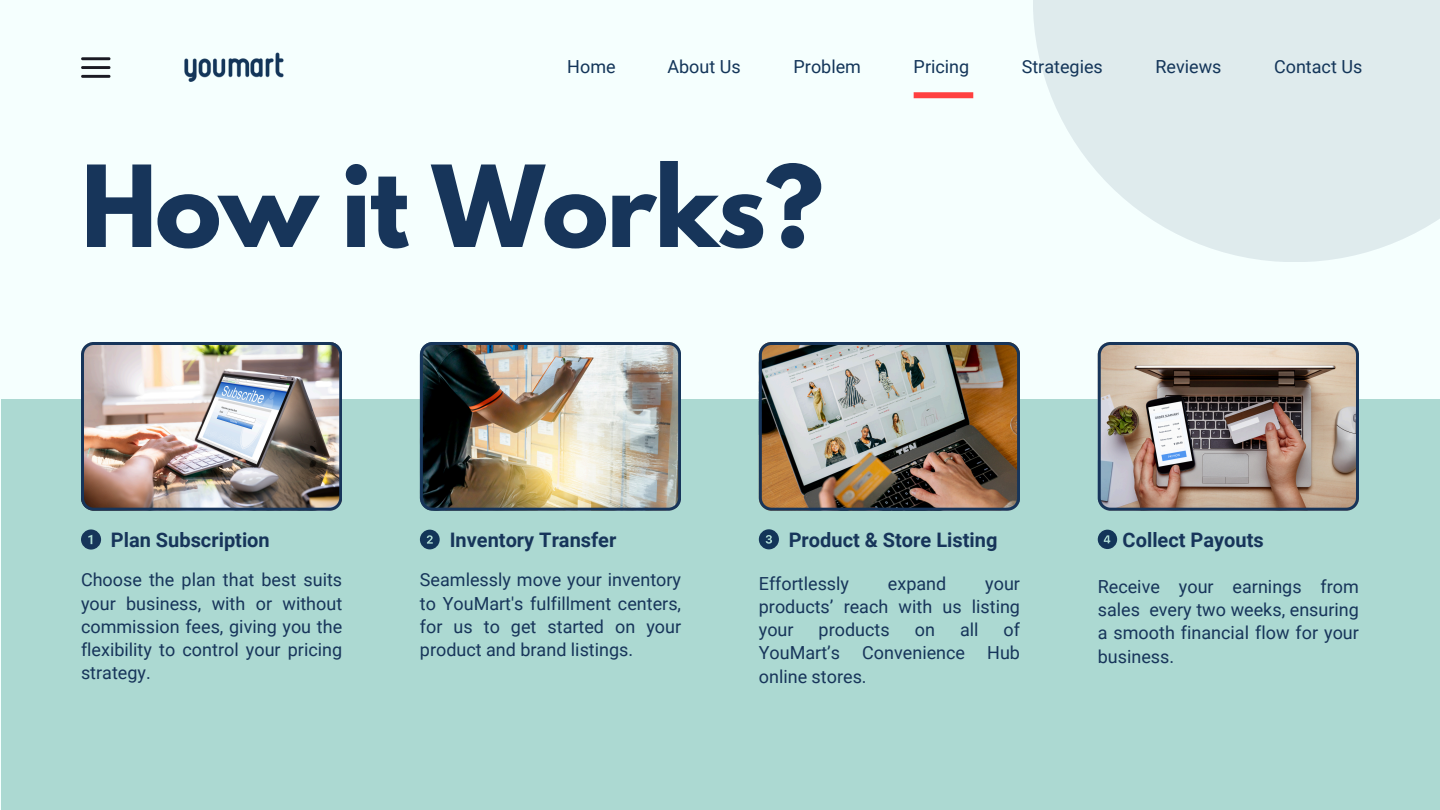
<style>
.page{position:relative;width:1440px;height:810px;background:#f5fffe}
.page>*{position:absolute;margin:0;border:0;box-sizing:border-box;transform-origin:0 0}
.t1{font:700 100px "League Spartan";letter-spacing:-.02em;color:#17355a}
.t2{font:700 20px "Roboto";color:#17355a}
.t3{font:18px/23.2px "Roboto";color:#17355a;text-align:justify}
.t4{font:18px "Roboto";color:#133559}
</style>
<div class="page">
<svg style="left:81px;top:57px;width:29px;height:21px"></svg>
<svg style="left:1033px;top:0;width:407px;height:262px;fill:#dfebed"></svg>
<div style="left:1px;top:399px;width:1439px;height:411px;background:#acd9d2"></div>
<img style="left:81px;top:342px;width:261px;height:169px">
<img style="left:420px;top:342px;width:261px;height:169px">
<img style="left:759px;top:342px;width:261px;height:169px">
<img style="left:1098px;top:342px;width:261px;height:169px">
<img style="left:184px;top:52px;width:100px;height:29px">
<svg style="left:81px;top:529px;width:20px;height:21px"></svg>
<svg style="left:420px;top:530px;width:19px;height:19px"></svg>
<svg style="left:759px;top:529px;width:20px;height:20px"></svg>
<svg style="left:1098px;top:530px;width:19px;height:19px"></svg>
<div style="left:914px;top:92px;width:59px;height:6px;background:#ff4040"></div>
<h2 class="t4" style="left:567px;top:57px;width:50px">Home</h2>
<p class="t4" style="left:667px;top:57px;width:75px">About Us</p>
<p class="t4" style="left:794px;top:57px;width:69px">Problem</p>
<h2 class="t4" style="left:914px;top:57px;width:57px">Pricing</h2>
<p class="t4" style="left:1022px;top:57px;width:83px">Strategies</p>
<p class="t4" style="left:1156px;top:57px;width:67px">Reviews</p>
<h2 class="t4" style="left:1274px;top:57px;width:90px">Contact Us</h2>
<h1 class="t1" style="left:81px;top:157px;width:744px">How it Works?</h1>
<p class="t2" style="left:111px;top:528px;width:160px">Plan Subscription</p>
<p class="t2" style="left:450px;top:528px;width:168px">Inventory Transfer</p>
<p class="t3" style="left:420px;top:569px;width:263px">Seamlessly move your inventory to YouMart's fulfillment centers, for us to get started on your product and brand listings.</p>
<p class="t3" style="left:81px;top:569px;width:263px">Choose the plan that best suits your business, with or without commission fees, giving you the flexibility to control your pricing strategy.</p>
<p class="t2" style="left:789px;top:528px;width:210px">Product &amp; Store Listing</p>
<p class="t3" style="left:759px;top:572px;width:92px">Effortlessly</p>
<p class="t3" style="left:888px;top:572px;width:60px">expand</p>
<p class="t3" style="left:759px;top:572px;width:263px;text-indent:226px">your products’ reach with us listing your</p>
<p class="t3" style="left:759px;top:618px;width:263px;text-indent:245px">of YouMart’s Convenience Hub online stores.</p>
<p class="t3" style="left:819px;top:618px;width:73px">products</p>
<p class="t3" style="left:915px;top:618px;width:22px">on</p>
<p class="t3" style="left:960px;top:618px;width:20px">all</p>
<p class="t2" style="left:1123px;top:528px;width:143px">Collect Payouts</p>
<p class="t3" style="left:1098px;top:575px;width:263px">Receive your earnings from sales every two weeks, ensuring a smooth financial flow for your business.</p>
</div>
